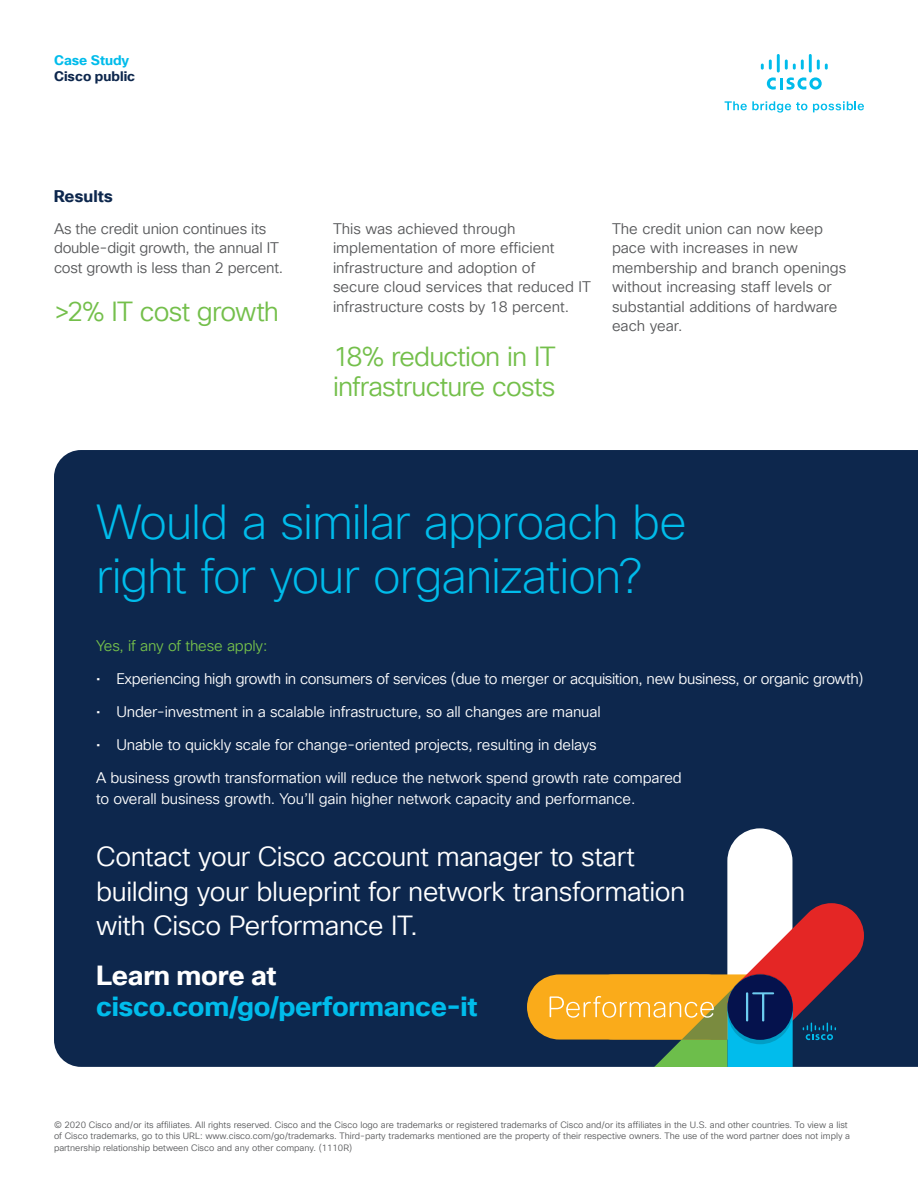
<style>
.page{position:relative;width:918px;height:1188px;background:#fff}
.page>*{position:absolute;margin:0;border:0;box-sizing:border-box;transform-origin:0 0}
.Title_Subhead{font:200 48px/54px "Cisco Sans TT";letter-spacing:-.025em;color:#00bceb}
.Title_Subhead-2{font:27px/34.5px "Cisco Sans TT Light";letter-spacing:-.015em;color:#fff}
.Title_Subhead-3{font:27px/30px "Cisco Sans TT Light";letter-spacing:-.03em;color:#74bf4b}
.Title_Subhead-4{font:700 27px/31.5px "Cisco Sans TT";letter-spacing:-.01em;color:#00bceb}
.Subhead3_Blue{font:700 16.5px "Cisco Sans TT";letter-spacing:-.005em;color:#0d274d}
.Subhead4_Blue{font:15px/19.5px "Cisco Sans TT Light";color:#57585a}
.Subhead4_Blue-2{font:15px/21px "Cisco Sans TT Light";letter-spacing:-.01em;color:#fff}
.Subhead4_Blue-3{font:15px "Cisco Sans TT Light";letter-spacing:-.01em;color:#74bf4b}
.t1{font:700 13.5px "Cisco Sans TT";color:#0d274d}
.t2{font:700 13.5px "Cisco Sans TT";color:#00bceb}
.Footer_-_gray{font:9px/11.2px "Cisco Sans TT Light";color:#57585a}
.s1{color:#fff}
</style>
<div class="page">
<svg style="left:725px;top:101px;width:82px;height:12px"></svg>
<svg style="left:813px;top:101px;width:51px;height:11px"></svg>
<svg style="left:767px;top:77px;width:55px;height:13px"></svg>
<svg style="left:761px;top:60px;width:11px;height:10px"></svg>
<hr style="left:777px;top:54px;width:3px;height:19px;background:#00bceb">
<svg style="left:785px;top:60px;width:19px;height:10px"></svg>
<hr style="left:809px;top:54px;width:3px;height:19px;background:#00bceb">
<svg style="left:817px;top:60px;width:11px;height:10px"></svg>
<div style="left:54px;top:450px;width:864px;height:617px;background:#0d274d"></div>
<svg style="left:527px;top:828px;width:337px;height:239px;background:#5c585a"></svg>
<h3 class="t2" style="left:54px;top:51px;width:77px">Case Study</h3>
<h3 class="t1" style="left:54px;top:68px;width:83px">Cisco public</h3>
<p class="Subhead3_Blue" style="left:54px;top:186px;width:61px">Results</p>
<p class="Subhead4_Blue" style="left:54px;top:219px;width:231px">As the credit union continues its double-digit growth, the annual IT cost growth is less than 2 percent.</p>
<p class="Subhead4_Blue" style="left:333px;top:219px;width:259px">This was achieved through implementation of more efficient infrastructure and adoption of<br>secure cloud services that reduced IT infrastructure costs by 18 percent.</p>
<p class="Subhead4_Blue" style="left:612px;top:219px;width:236px">The credit union can now keep pace with increases in new membership and branch openings without increasing staff levels or substantial additions of hardware each year.</p>
<p class="Title_Subhead-3" style="left:333px;top:342px;width:224px">18% reduction in IT infrastructure costs</p>
<p class="Title_Subhead-3" style="left:54px;top:297px;width:227px">&gt;2% IT cost growth</p>
<p class="Title_Subhead" style="left:96px;top:494px;width:592px">Would a similar approach be right for your organization?</p>
<p class="Subhead4_Blue-3" style="left:96px;top:636px;width:173px">Yes, if any of these apply:</p>
<p class="Subhead4_Blue-2" style="left:96px;top:669px;width:769px">• Experiencing high growth in consumers of services (due to merger or acquisition, new business, or organic growth)</p>
<p class="Subhead4_Blue-2" style="left:96px;top:702px;width:506px">• Under-investment in a scalable infrastructure, so all changes are manual</p>
<p class="Subhead4_Blue-2" style="left:96px;top:735px;width:502px">• Unable to quickly scale for change-oriented projects, resulting in delays</p>
<p class="Subhead4_Blue-2" style="left:96px;top:768px;width:587px">A business growth transformation will reduce the network spend growth rate compared to overall business growth. You’ll gain higher network capacity and performance.</p>
<p class="Title_Subhead-2" style="left:96px;top:840px;width:591px">Contact your Cisco account manager to start building your blueprint for network transformation with Cisco Performance IT.</p>
<p class="Title_Subhead-4" style="left:96px;top:961px;width:383px"><span class="s1">Learn more at </span>cisco.com/go/performance-it</p>
<p class="Footer_-_gray" style="left:54px;top:1120px;width:798px">© 2020 Cisco and/or its affiliates. All rights reserved. Cisco and the Cisco logo are trademarks or registered trademarks of Cisco and/or its affiliates in the U.S. and other countries. To view a list of Cisco trademarks, go to this URL: www.cisco.com/go/trademarks. Third-party trademarks mentioned are the property of their respective owners. The use of the word partner does not imply a partnership relationship between Cisco and any other company. (1110R)</p>
</div>
